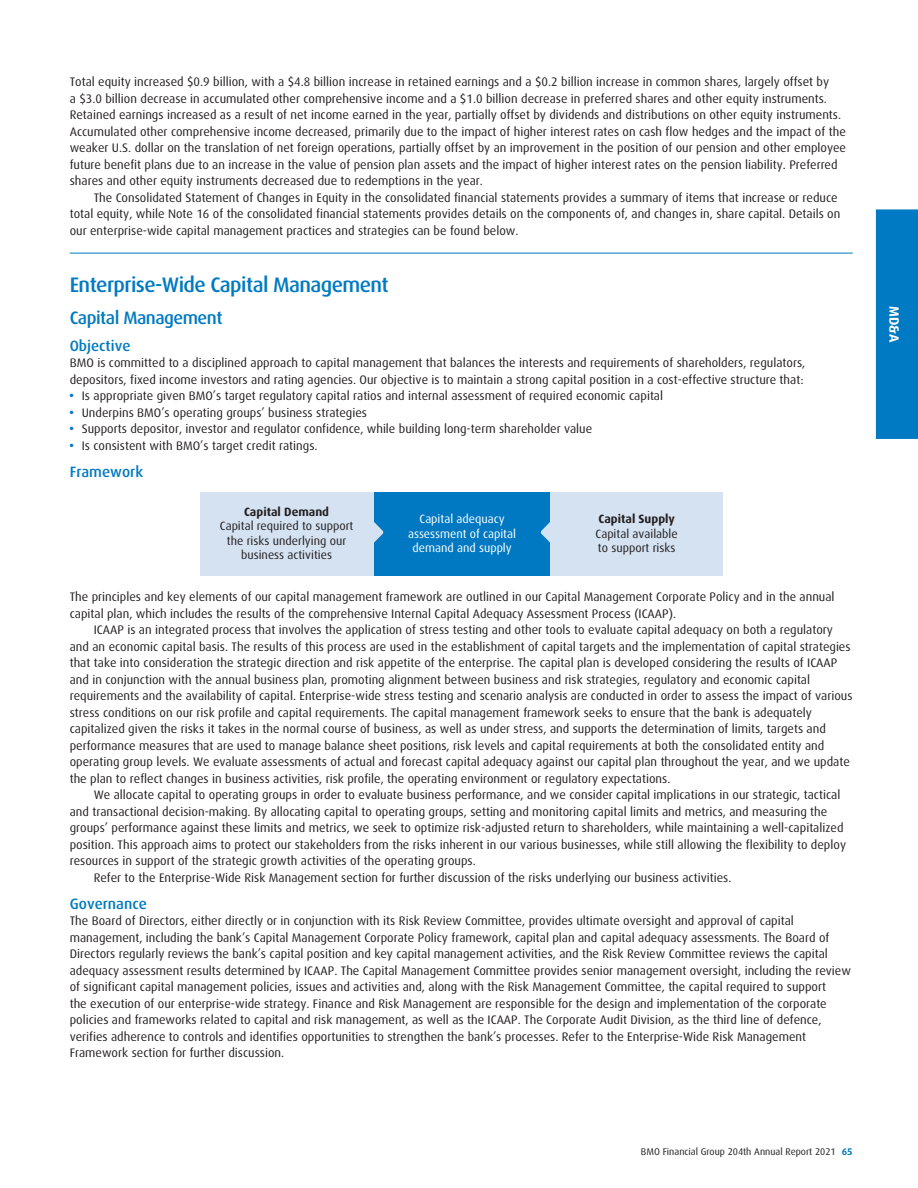
<style>
.page{position:relative;width:918px;height:1188px;background:#fff}
.page>*{position:absolute;margin:0;border:0;box-sizing:border-box;transform-origin:0 0}
.t1{font:500 21px "Dax";letter-spacing:-.03em;color:#007ac2}
.t2{font:500 18px "Dax";letter-spacing:-.03em;color:#007ac2}
.t3{font:500 15px "Dax";color:#007ac2}
.t4{font:700 13.5px "Dax";color:#fff}
.t5{font:12.3px/16.5px "Dax";color:#231f20}
.t6{font:12px/14.4px "Dax";color:#231f20;text-align:center}
.t7{font:12px/14.4px "Dax";color:#fff;text-align:center}
.t8{font:9.75px "Dax";color:#231f20}
.s1{font-family:"III Special Char";font-size:13.65px;color:#007ac2}
.s2{font-weight:700}
.s3{font-weight:700;color:#007ac2}
</style>
<div class="page">
<div style="left:374px;top:492px;width:177px;height:84px;background:#0079c2"></div>
<svg style="left:374px;top:522px;width:9px;height:21px"></svg>
<svg style="left:541px;top:520px;width:10px;height:25px"></svg>
<div style="left:200px;top:492px;width:174px;height:84px;background:#d4e2f2"></div>
<div style="left:551px;top:492px;width:172px;height:84px;background:#d4e2f2"></div>
<hr style="left:70px;top:253px;width:783px;height:1px;background:#007ac2">
<div style="left:876px;top:209px;width:42px;height:230px;background:#007ac2"></div>
<p class="t5" style="left:70px;top:74px;width:778px">Total equity increased $0.9 billion, with a $4.8 billion increase in retained earnings and a $0.2 billion increase in common shares, largely offset by<br>a $3.0 billion decrease in accumulated other comprehensive income and a $1.0 billion decrease in preferred shares and other equity instruments.<br>Retained earnings increased as a result of net income earned in the year, partially offset by dividends and distributions on other equity instruments.<br>Accumulated other comprehensive income decreased, primarily due to the impact of higher interest rates on cash flow hedges and the impact of the weaker U.S. dollar on the translation of net foreign operations, partially offset by an improvement in the position of our pension and other employee future benefit plans due to an increase in the value of pension plan assets and the impact of higher interest rates on the pension liability. Preferred shares and other equity instruments decreased due to redemptions in the year.</p>
<p class="t5" style="left:70px;top:190px;width:772px;text-indent:24px">The Consolidated Statement of Changes in Equity in the consolidated financial statements provides a summary of items that increase or reduce total equity, while Note 16 of the consolidated financial statements provides details on the components of, and changes in, share capital. Details on our enterprise-wide capital management practices and strategies can be found below.</p>
<h3 class="t1" style="left:70px;top:276px;width:321px">Enterprise-Wide Capital Management</h3>
<h4 class="t2" style="left:70px;top:310px;width:154px">Capital Management</h4>
<h5 class="t3" style="left:70px;top:339px;width:62px">Objective</h5>
<p class="t5" style="left:70px;top:356px;width:737px">BMO is committed to a disciplined approach to capital management that balances the interests and requirements of shareholders, regulators, depositors, fixed income investors and rating agencies. Our objective is to maintain a strong capital position in a cost-effective structure that:</p>
<p class="t5" style="left:70px;top:389px;width:595px"><span class="s1">•</span> Is appropriate given BMO’s target regulatory capital ratios and internal assessment of required economic capital</p>
<p class="t5" style="left:70px;top:405px;width:299px"><span class="s1">•</span> Underpins BMO’s operating groups’ business strategies</p>
<p class="t5" style="left:70px;top:422px;width:524px"><span class="s1">•</span> Supports depositor, investor and regulator confidence, while building long-term shareholder value</p>
<p class="t5" style="left:70px;top:438px;width:249px"><span class="s1">•</span> Is consistent with BMO’s target credit ratings.</p>
<h5 class="t3" style="left:70px;top:465px;width:75px">Framework</h5>
<p class="t6" style="left:220px;top:505px;width:135px"><span class="s2">Capital Demand<br></span>Capital required to support the risks underlying our business activities</p>
<p class="t7" style="left:408px;top:512px;width:109px">Capital adequacy assessment of capital demand and supply</p>
<p class="t6" style="left:596px;top:512px;width:84px;text-align:left"><span class="s2">Capital Supply<br></span>Capital available to support risks</p>
<p class="t5" style="left:70px;top:590px;width:766px">The principles and key elements of our capital management framework are outlined in our Capital Management Corporate Policy and in the annual capital plan, which includes the results of the comprehensive Internal Capital Adequacy Assessment Process (ICAAP).</p>
<p class="t5" style="left:70px;top:623px;width:784px;text-indent:24px">ICAAP is an integrated process that involves the application of stress testing and other tools to evaluate capital adequacy on both a regulatory and an economic capital basis. The results of this process are used in the establishment of capital targets and the implementation of capital strategies that take into consideration the strategic direction and risk appetite of the enterprise. The capital plan is developed considering the results of ICAAP and in conjunction with the annual business plan, promoting alignment between business and risk strategies, regulatory and economic capital requirements and the availability of capital. Enterprise-wide stress testing and scenario analysis are conducted in order to assess the impact of various stress conditions on our risk profile and capital requirements. The capital management framework seeks to ensure that the bank is adequately capitalized given the risks it takes in the normal course of business, as well as under stress, and supports the determination of limits, targets and performance measures that are used to manage balance sheet positions, risk levels and capital requirements at both the consolidated entity and operating group levels. We evaluate assessments of actual and forecast capital adequacy against our capital plan throughout the year, and we update the plan to reflect changes in business activities, risk profile, the operating environment or regulatory expectations.</p>
<p class="t5" style="left:70px;top:788px;width:778px;text-indent:24px">We allocate capital to operating groups in order to evaluate business performance, and we consider capital implications in our strategic, tactical and transactional decision-making. By allocating capital to operating groups, setting and monitoring capital limits and metrics, and measuring the groups’ performance against these limits and metrics, we seek to optimize risk-adjusted return to shareholders, while maintaining a well-capitalized position. This approach aims to protect our stakeholders from the risks inherent in our various businesses, while still allowing the flexibility to deploy resources in support of the strategic growth activities of the operating groups.</p>
<p class="t5" style="left:94px;top:870px;width:639px">Refer to the Enterprise-Wide Risk Management section for further discussion of the risks underlying our business activities.</p>
<h5 class="t3" style="left:70px;top:897px;width:79px">Governance</h5>
<p class="t5" style="left:70px;top:914px;width:783px">The Board of Directors, either directly or in conjunction with its Risk Review Committee, provides ultimate oversight and approval of capital management, including the bank’s Capital Management Corporate Policy framework, capital plan and capital adequacy assessments. The Board of Directors regularly reviews the bank’s capital position and key capital management activities, and the Risk Review Committee reviews the capital adequacy assessment results determined by ICAAP. The Capital Management Committee provides senior management oversight, including the review of significant capital management policies, issues and activities and, along with the Risk Management Committee, the capital required to support<br>the execution of our enterprise-wide strategy. Finance and Risk Management are responsible for the design and implementation of the corporate policies and frameworks related to capital and risk management, as well as the ICAAP. The Corporate Audit Division, as the third line of defence, verifies adherence to controls and identifies opportunities to strengthen the bank’s processes. Refer to the Enterprise-Wide Risk Management Framework section for further discussion.</p>
<p class="t8" style="left:641px;top:1147px;width:213px">BMO Financial Group 204th Annual Report 2021 <span class="s3">65</span></p>
<p class="t4" style="left:900px;top:306px;width:38px;rotate:90deg">MD&amp;A</p>
</div>
